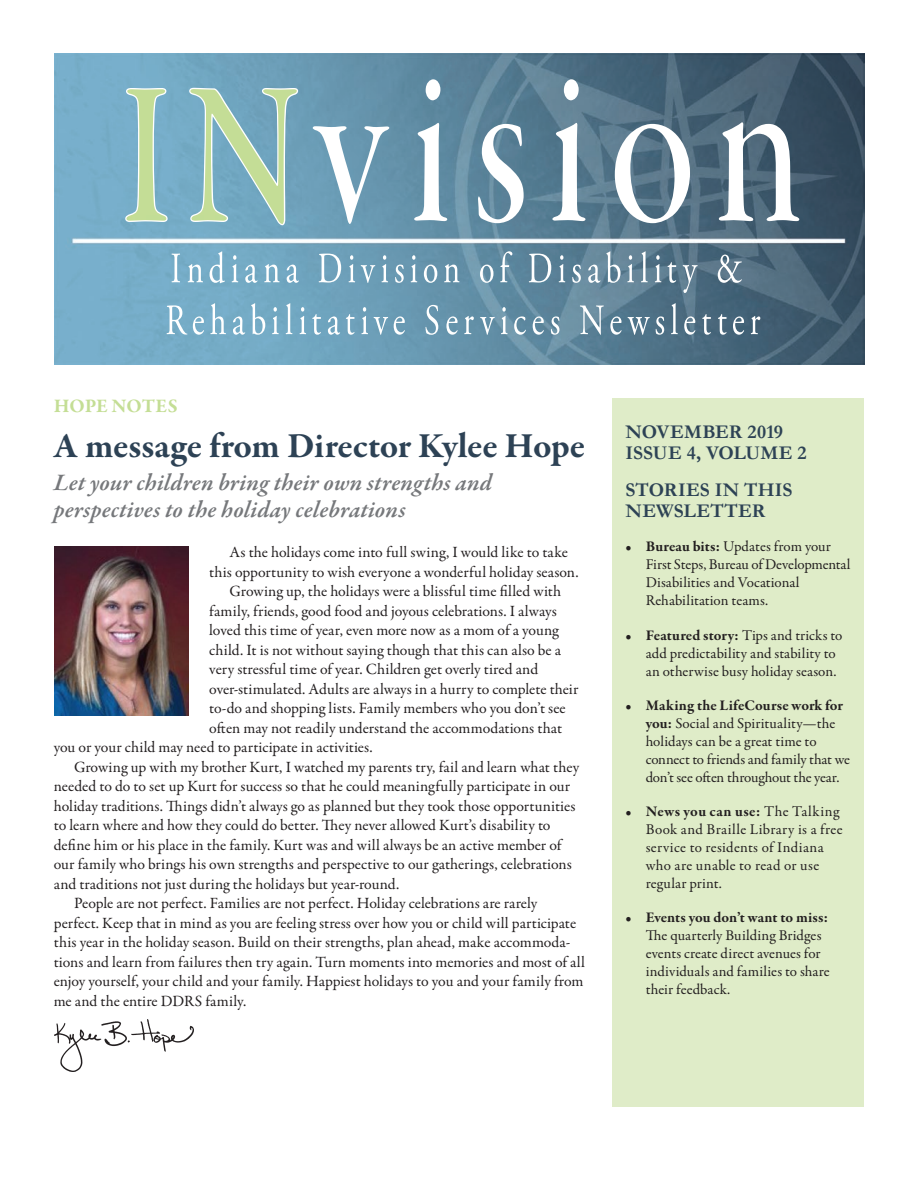
<style>
.page{position:relative;width:918px;height:1188px;background:#fff}
.page>*{position:absolute;margin:0;border:0;box-sizing:border-box;transform-origin:0 0}
.Headline_1{font:700 36px "Garamond Premr Pro";letter-spacing:-.01em;color:#2d4255}
.Sub-head_2{font:italic 600 24px/27px "Garamond Premr Pro";letter-spacing:.005em;color:#76787b}
.t1{font:700 19.5px/21px "Garamond";letter-spacing:.005em;color:#2d4255}
.Headline_2{font:700 19.5px "Garamond Premr Pro";letter-spacing:-.005em;color:#c4de95}
.Body_Copy_1{font:15.75px/19.5px "Garamond Premr Pro";color:#231f20}
.t2{font:15px/18px "Garamond Premr Pro";letter-spacing:.005em;color:#231f20}
.s1{font-weight:700}
</style>
<div class="page">
<div style="left:612px;top:398px;width:252px;height:709px;background:#dfecc8"></div>
<img style="left:54px;top:54px;width:810px;height:311px">
<img style="left:125px;top:88px;width:173px;height:137px">
<img style="left:54px;top:1019px;width:140px;height:52px">
<img style="left:54px;top:547px;width:135px;height:169px">
<p class="Headline_2" style="left:54px;top:394px;width:125px">HOPE NOTES</p>
<p class="Headline_1" style="left:54px;top:423px;width:533px">A message from Director Kylee Hope</p>
<p class="Sub-head_2" style="left:54px;top:471px;width:440px">Let your children bring their own strengths and perspectives to the holiday celebrations</p>
<p class="Body_Copy_1" style="left:209px;top:543px;width:371px;text-indent:20px">As the holidays come into full swing, I would like to take this opportunity to wish everyone a wonderful holiday season.</p>
<p class="Body_Copy_1" style="left:230px;top:582px;width:333px">Growing up, the holidays were a blissful time filled with</p>
<p class="Body_Copy_1" style="left:209px;top:601px;width:349px">family, friends, good food and joyous celebrations. I always</p>
<p class="Body_Copy_1" style="left:209px;top:621px;width:351px">loved this time of year, even more now as a mom of a young</p>
<p class="Body_Copy_1" style="left:209px;top:640px;width:353px">child. It is not without saying though that this can also be a</p>
<p class="Body_Copy_1" style="left:209px;top:660px;width:330px">very stressful time of year. Children get overly tired and</p>
<p class="Body_Copy_1" style="left:209px;top:679px;width:371px">over-stimulated. Adults are always in a hurry to complete their</p>
<p class="Body_Copy_1" style="left:209px;top:699px;width:358px">to-do and shopping lists. Family members who you don’t see</p>
<p class="Body_Copy_1" style="left:209px;top:718px;width:354px">often may not readily understand the accommodations that</p>
<p class="Body_Copy_1" style="left:54px;top:738px;width:320px">you or your child may need to participate in activities.</p>
<p class="Body_Copy_1" style="left:54px;top:757px;width:527px;text-indent:20px">Growing up with my brother Kurt, I watched my parents try, fail and learn what they needed to do to set up Kurt for success so that he could meaningfully participate in our holiday traditions. Things didn’t always go as planned but they took those opportunities to learn where and how they could do better. They never allowed Kurt’s disability to define him or his place in the family. Kurt was and will always be an active member of our family who brings his own strengths and perspective to our gatherings, celebrations and traditions not just during the holidays but year-round.</p>
<p class="Body_Copy_1" style="left:54px;top:894px;width:533px;text-indent:20px">People are not perfect. Families are not perfect. Holiday celebrations are rarely perfect. Keep that in mind as you are feeling stress over how you or child will participate this year in the holiday season. Build on their strengths, plan ahead, make accommoda&shy;tions and learn from failures then try again. Turn moments into memories and most of all enjoy yourself, your child and your family. Happiest holidays to you and your family from me and the entire DDRS family.</p>
<p class="t1" style="left:626px;top:421px;width:183px">NOVEMBER 2019<br>ISSUE 4, VOLUME 2</p>
<p class="t1" style="left:626px;top:480px;width:168px">STORIES IN THIS<br>NEWSLETTER</p>
<p class="t2" style="left:646px;top:538px;width:206px;text-indent:-20px"><span class="s1">• Bureau bits:</span> Updates from your<br>First Steps, Bureau of Developmental<br>Disabilities and Vocational<br>Rehabilitation teams.</p>
<p class="t2" style="left:646px;top:626px;width:198px;text-indent:-20px"><span class="s1">• Featured story:</span> Tips and tricks to add predictability and stability to an otherwise busy holiday season.</p>
<p class="t2" style="left:646px;top:696px;width:206px;text-indent:-20px"><span class="s1">• Making the LifeCourse work for you:</span> Social and Spirituality—the holidays can be a great time to connect to friends and family that we don’t see often throughout the year.</p>
<p class="t2" style="left:646px;top:803px;width:198px;text-indent:-20px"><span class="s1">• News you can use:</span> The Talking<br>Book and Braille Library is a free service to residents of Indiana who are unable to read or use regular print.</p>
<p class="t2" style="left:646px;top:909px;width:185px;text-indent:-20px"><span class="s1">• Events you don’t want to miss:<br></span>The quarterly Building Bridges events create direct avenues for individuals and families to share their feedback.</p>
</div>
